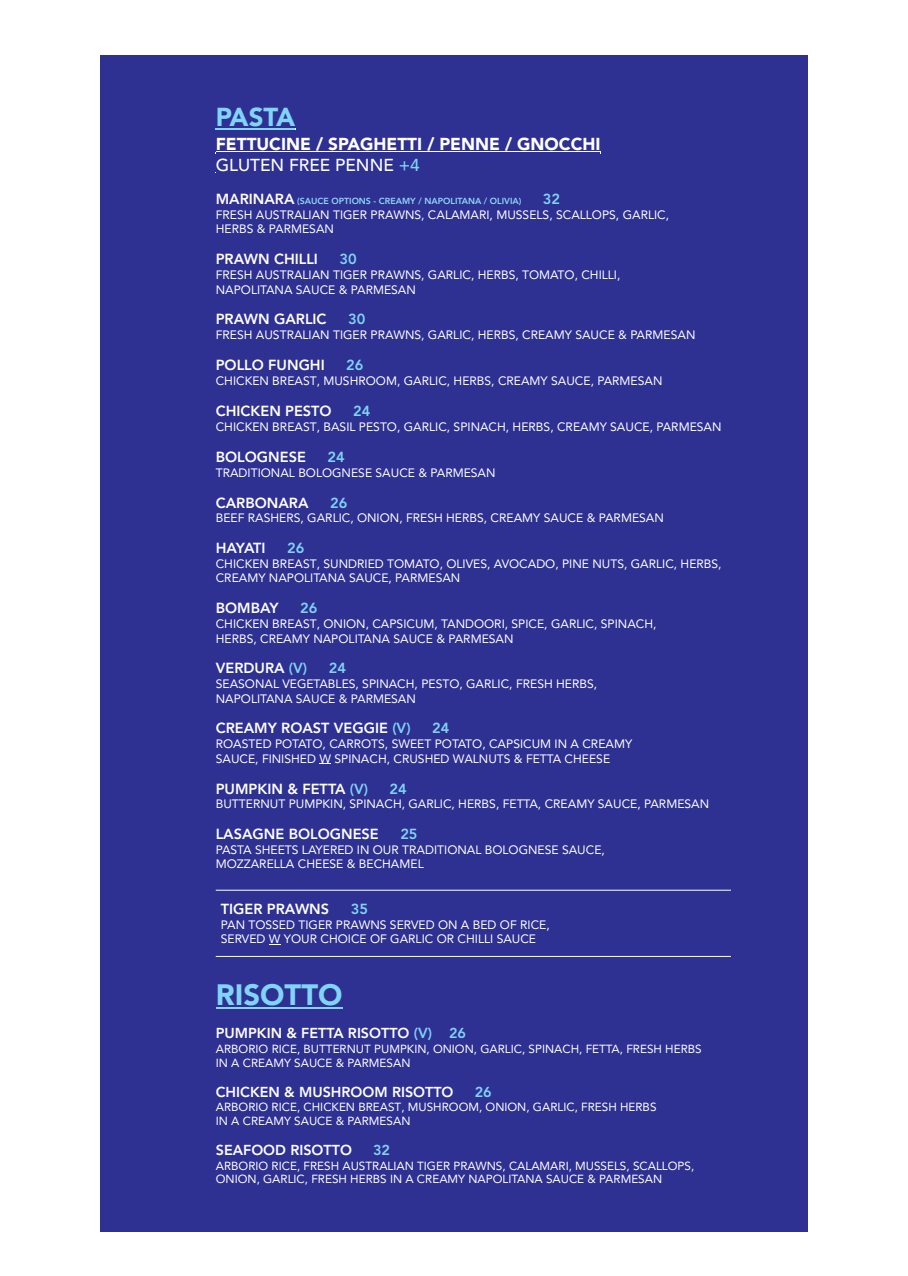
<style>
.page{position:relative;width:908px;height:1276px;background:#fff}
.page>*{position:absolute;margin:0;border:0;box-sizing:border-box;transform-origin:0 0}
.t1{font:900 29.2px "Avenir LT Std";color:#7fd4f7}
.t2{font:900 25.8px "Avenir LT Std";letter-spacing:-.045em;color:#7fd4f7}
.t3{font:900 17.2px/21.2px "Avenir LT Std";color:#fff}
.t4{font:800 14.5px "Avenir LT";color:#fff}
.t5{font:800 14.5px "Avenir LT";color:#7fd4f7}
.t6{font:800 14.3px "Avenir LT";color:#fff}
.t7{font:800 14.3px "Avenir LT";color:#7fd4f7}
.t8{font:12.1px/14.3px "Avenir LT";color:#fff}
.t9{font:11.7px/13.8px "Avenir LT";color:#fff}
.t10{font:800 8.8px "Avenir LT";color:#8ed8f8}
.s1{font-weight:500}
.s2{font-weight:500;color:#7fd4f7}
.s3{font-size:14.5px;color:#fff}
.s4{color:#7fd4f7}
.s5{font-size:14.5px;color:#7fd4f7}
</style>
<div class="page">
<div style="left:100px;top:55px;width:707px;height:1177px;background:#2e3092"></div>
<svg style="left:319px;top:763px;width:12px;height:1px"></svg>
<hr style="left:216px;top:128px;width:79px;height:1px;background:#7fd4f7">
<hr style="left:216px;top:151px;width:384px;height:1px;background:#fff">
<hr style="left:216px;top:1007px;width:126px;height:2px;background:#7fd4f7">
<hr style="left:216px;top:956px;width:514px;height:1px;background:#fff">
<hr style="left:216px;top:890px;width:514px;height:1px;background:#fff">
<h2 class="t2" style="left:216px;top:106px;width:81px">PASTA</h2>
<h3 class="t3" style="left:216px;top:135px;width:386px">FETTUCINE / SPAGHETTI / PENNE / GNOCCHI<br><span class="s1">GLUTEN FREE PENNE</span> <span class="s2">+4</span></h3>
<p class="t10" style="left:216px;top:198px;width:307px"><span class="s3">MARINARA</span> (SAUCE OPTIONS - CREAMY / NAPOLITANA / OLIVIA)</p>
<p class="t5" style="left:542px;top:193px;width:19px">32</p>
<p class="t8" style="left:216px;top:209px;width:454px">FRESH AUSTRALIAN TIGER PRAWNS, CALAMARI, MUSSELS, SCALLOPS, GARLIC,<br>HERBS &amp; PARMESAN</p>
<p class="t4" style="left:216px;top:253px;width:104px">PRAWN CHILLI</p>
<p class="t5" style="left:339px;top:253px;width:19px">30</p>
<p class="t8" style="left:216px;top:269px;width:406px">FRESH AUSTRALIAN TIGER PRAWNS, GARLIC, HERBS, TOMATO, CHILLI,<br>NAPOLITANA SAUCE &amp; PARMESAN</p>
<p class="t4" style="left:216px;top:313px;width:112px">PRAWN GARLIC</p>
<p class="t5" style="left:348px;top:313px;width:19px">30</p>
<p class="t8" style="left:216px;top:329px;width:481px">FRESH AUSTRALIAN TIGER PRAWNS, GARLIC, HERBS, CREAMY SAUCE &amp; PARMESAN</p>
<p class="t4" style="left:216px;top:359px;width:110px">POLLO FUNGHI</p>
<p class="t5" style="left:346px;top:359px;width:19px">26</p>
<p class="t8" style="left:216px;top:375px;width:448px">CHICKEN BREAST, MUSHROOM, GARLIC, HERBS, CREAMY SAUCE, PARMESAN</p>
<p class="t4" style="left:216px;top:405px;width:117px">CHICKEN PESTO</p>
<p class="t5" style="left:353px;top:405px;width:19px">24</p>
<p class="t8" style="left:216px;top:420px;width:507px">CHICKEN BREAST, BASIL PESTO, GARLIC, SPINACH, HERBS, CREAMY SAUCE, PARMESAN</p>
<p class="t4" style="left:216px;top:451px;width:92px">BOLOGNESE</p>
<p class="t5" style="left:327px;top:451px;width:19px">24</p>
<p class="t8" style="left:216px;top:466px;width:281px">TRADITIONAL BOLOGNESE SAUCE &amp; PARMESAN</p>
<p class="t4" style="left:216px;top:496px;width:94px">CARBONARA</p>
<p class="t5" style="left:330px;top:496px;width:19px">26</p>
<p class="t8" style="left:216px;top:512px;width:449px">BEEF RASHERS, GARLIC, ONION, FRESH HERBS, CREAMY SAUCE &amp; PARMESAN</p>
<p class="t4" style="left:216px;top:542px;width:51px">HAYATI</p>
<p class="t5" style="left:287px;top:542px;width:19px">26</p>
<p class="t8" style="left:216px;top:558px;width:507px">CHICKEN BREAST, SUNDRIED TOMATO, OLIVES, AVOCADO, PINE NUTS, GARLIC, HERBS,<br>CREAMY NAPOLITANA SAUCE, PARMESAN</p>
<p class="t4" style="left:216px;top:602px;width:64px">BOMBAY</p>
<p class="t5" style="left:300px;top:602px;width:19px">26</p>
<p class="t8" style="left:216px;top:618px;width:442px">CHICKEN BREAST, ONION, CAPSICUM, TANDOORI, SPICE, GARLIC, SPINACH,<br>HERBS, CREAMY NAPOLITANA SAUCE &amp; PARMESAN</p>
<p class="t4" style="left:216px;top:662px;width:93px">VERDURA <span class="s4">(V)</span></p>
<p class="t5" style="left:328px;top:662px;width:19px">24</p>
<p class="t8" style="left:216px;top:678px;width:383px">SEASONAL VEGETABLES, SPINACH, PESTO, GARLIC, FRESH HERBS,<br>NAPOLITANA SAUCE &amp; PARMESAN</p>
<p class="t4" style="left:216px;top:722px;width:196px">CREAMY ROAST VEGGIE <span class="s4">(V)</span></p>
<p class="t5" style="left:432px;top:722px;width:19px">24</p>
<p class="t8" style="left:216px;top:738px;width:418px">ROASTED POTATO, CARROTS, SWEET POTATO, CAPSICUM IN A CREAMY<br>SAUCE, FINISHED W SPINACH, CRUSHED WALNUTS &amp; FETTA CHEESE</p>
<p class="t4" style="left:216px;top:782px;width:154px">PUMPKIN &amp; FETTA <span class="s4">(V)</span></p>
<p class="t5" style="left:389px;top:782px;width:19px">24</p>
<p class="t8" style="left:216px;top:798px;width:494px">BUTTERNUT PUMPKIN, SPINACH, GARLIC, HERBS, FETTA, CREAMY SAUCE, PARMESAN</p>
<p class="t4" style="left:216px;top:828px;width:164px">LASAGNE BOLOGNESE</p>
<p class="t5" style="left:400px;top:828px;width:19px">25</p>
<p class="t8" style="left:216px;top:844px;width:390px">PASTA SHEETS LAYERED IN OUR TRADITIONAL BOLOGNESE SAUCE,<br>MOZZARELLA CHEESE &amp; BECHAMEL</p>
<p class="t4" style="left:221px;top:903px;width:110px">TIGER PRAWNS</p>
<p class="t5" style="left:350px;top:903px;width:19px">35</p>
<p class="t8" style="left:221px;top:918px;width:330px">PAN TOSSED TIGER PRAWNS SERVED ON A BED OF RICE,<br>SERVED W YOUR CHOICE OF GARLIC OR CHILLI SAUCE</p>
<h1 class="t1" style="left:216px;top:983px;width:128px">RISOTTO</h1>
<p class="t6" style="left:216px;top:1027px;width:251px">PUMPKIN &amp; FETTA RISOTTO <span class="s5">(V)</span> <span class="s4">26</span></p>
<p class="t9" style="left:216px;top:1042px;width:487px">ARBORIO RICE, BUTTERNUT PUMPKIN, ONION, GARLIC, SPINACH, FETTA, FRESH HERBS<br>IN A CREAMY SAUCE &amp; PARMESAN</p>
<p class="t6" style="left:216px;top:1086px;width:239px">CHICKEN &amp; MUSHROOM RISOTTO</p>
<p class="t7" style="left:474px;top:1086px;width:18px">26</p>
<p class="t9" style="left:216px;top:1101px;width:442px">ARBORIO RICE, CHICKEN BREAST, MUSHROOM, ONION, GARLIC, FRESH HERBS<br>IN A CREAMY SAUCE &amp; PARMESAN</p>
<p class="t6" style="left:216px;top:1144px;width:137px">SEAFOOD RISOTTO</p>
<p class="t7" style="left:373px;top:1144px;width:18px">32</p>
<p class="t9" style="left:216px;top:1159px;width:479px">ARBORIO RICE, FRESH AUSTRALIAN TIGER PRAWNS, CALAMARI, MUSSELS, SCALLOPS,<br>ONION, GARLIC, FRESH HERBS IN A CREAMY NAPOLITANA SAUCE &amp; PARMESAN</p>
</div>
